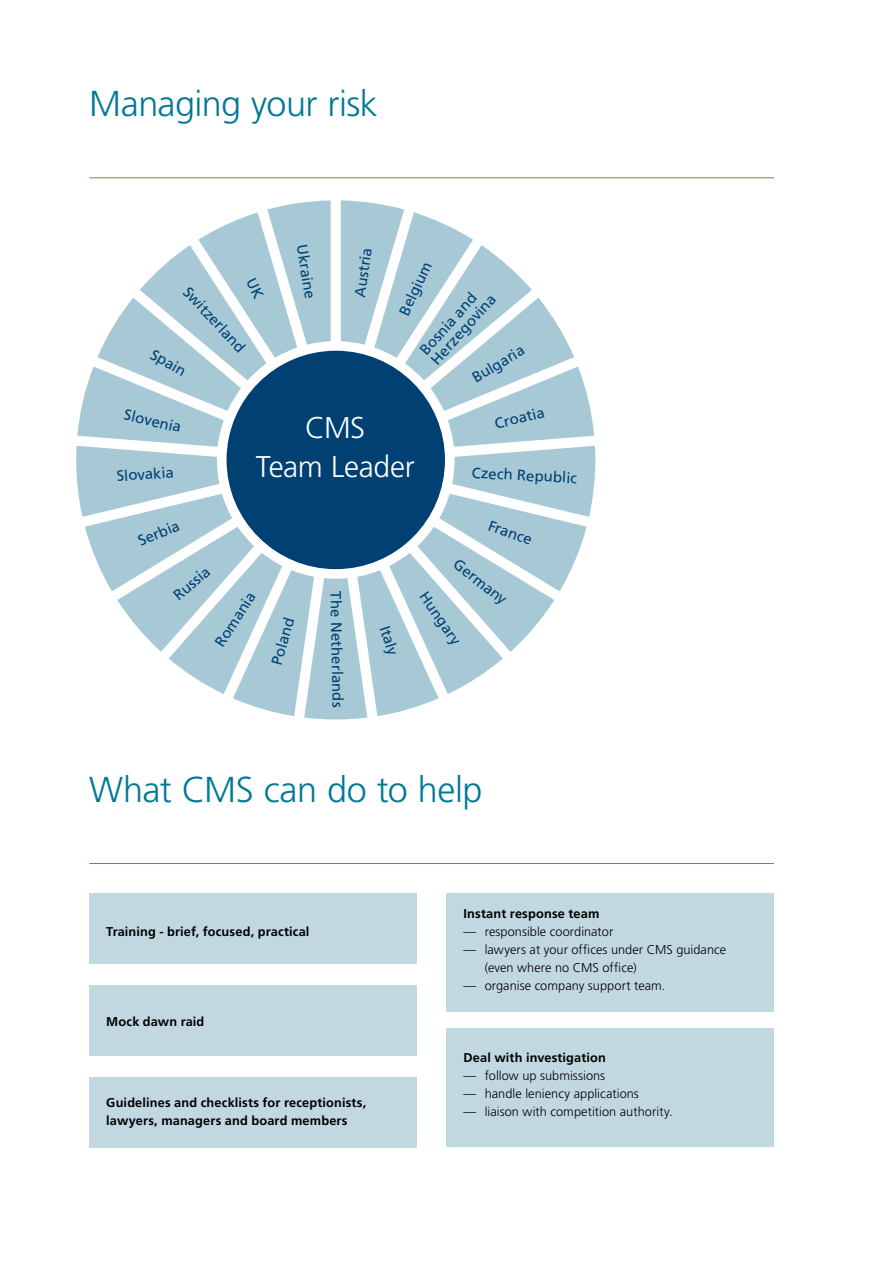
<style>
.page{position:relative;width:893px;height:1263px;background:#fff}
.page>*{position:absolute;margin:0;border:0;box-sizing:border-box;transform-origin:0 0}
._1_1__Heading_with_l{font:300 36px "Frutiger LT Pro";letter-spacing:-.015em;color:#007994}
.t1{font:300 30px "Frutiger LT Pro";letter-spacing:-.015em;color:#fff}
._2_1__Intro__10_14pt{font:15px/15px "Frutiger LT Pro";color:#004072}
.t2{font:300 12.75px/18px "Frutiger LT Pro";letter-spacing:.005em;color:#000}
._3_2__Sub-heading__s{font:700 12.75px/18px "Frutiger LT Pro";letter-spacing:.01em;color:#000}
</style>
<div class="page">
<hr style="left:89px;top:177px;width:685px;height:1px;background:#867465">
<hr style="left:89px;top:863px;width:685px;height:1px;background:#867465">
<div style="left:89px;top:893px;width:328px;height:70px;background:#c1d8e1"></div>
<div style="left:446px;top:893px;width:328px;height:119px;background:#c1d8e1"></div>
<div style="left:446px;top:1028px;width:328px;height:119px;background:#c1d8e1"></div>
<div style="left:89px;top:985px;width:328px;height:71px;background:#c1d8e1"></div>
<div style="left:89px;top:1077px;width:328px;height:70px;background:#c1d8e1"></div>
<svg style="left:76px;top:200px;width:519px;height:519px;fill:#a7c9d6"></svg>
<div style="left:227px;top:351px;width:218px;height:218px;background:#004072;border-radius:50%"></div>
<svg style="left:246px;top:278px;width:18px;height:22px"></svg>
<p class="_1_1__Heading_with_l" style="left:89px;top:83px;width:290px">Managing your risk</p>
<p class="_2_1__Intro__10_14pt" style="left:309px;top:243px;width:56px;rotate:81deg">Ukraine</p>
<p class="_2_1__Intro__10_14pt" style="left:352px;top:296px;width:52px;rotate:-82deg">Austria</p>
<p class="_2_1__Intro__10_14pt" style="left:397px;top:311px;width:59px;rotate:-65deg">Belgium</p>
<p class="_2_1__Intro__10_14pt" style="left:192px;top:284px;width:84px;rotate:47deg">Switzerland</p>
<p class="_2_1__Intro__10_14pt" style="left:155px;top:347px;width:40px;rotate:30deg">Spain</p>
<p class="_2_1__Intro__10_14pt" style="left:126px;top:407px;width:60px;rotate:13deg">Slovenia</p>
<p class="_2_1__Intro__10_14pt" style="left:116px;top:469px;width:59px;rotate:-4deg">Slovakia</p>
<p class="_2_1__Intro__10_14pt" style="left:417px;top:347px;width:90px;rotate:-48deg">Bosnia and<br>Herzegovina</p>
<p class="_2_1__Intro__10_14pt" style="left:470px;top:372px;width:60px;rotate:-31deg">Bulgaria</p>
<p class="_2_1__Intro__10_14pt" style="left:493px;top:416px;width:52px;rotate:-14deg">Croatia</p>
<p class="_2_1__Intro__10_14pt" style="left:472px;top:465px;width:107px;rotate:3deg">Czech Republic</p>
<p class="_2_1__Intro__10_14pt" style="left:491px;top:518px;width:47px;rotate:20deg">France</p>
<p class="_2_1__Intro__10_14pt" style="left:460px;top:556px;width:65px;rotate:38deg">Germany</p>
<p class="t1" style="left:305px;top:411px;width:61px">CMS</p>
<p class="t1" style="left:256px;top:450px;width:160px">Team Leader</p>
<p class="_2_1__Intro__10_14pt" style="left:136px;top:535px;width:45px;rotate:-23deg">Serbia</p>
<p class="_2_1__Intro__10_14pt" style="left:171px;top:591px;width:44px;rotate:-40deg">Russia</p>
<p class="_2_1__Intro__10_14pt" style="left:343px;top:591px;width:118px;rotate:89deg">The Netherlands</p>
<p class="_2_1__Intro__10_14pt" style="left:429px;top:589px;width:62px;rotate:55deg">Hungary</p>
<p class="_2_1__Intro__10_14pt" style="left:212px;top:641px;width:63px;rotate:-57deg">Romania</p>
<p class="_2_1__Intro__10_14pt" style="left:269px;top:662px;width:50px;rotate:-74deg">Poland</p>
<p class="_2_1__Intro__10_14pt" style="left:392px;top:624px;width:32px;rotate:72deg">Italy</p>
<p class="_1_1__Heading_with_l" style="left:89px;top:769px;width:395px">What CMS can do to help</p>
<p class="_3_2__Sub-heading__s" style="left:106px;top:922px;width:205px">Training - brief, focused, practical</p>
<p class="_3_2__Sub-heading__s" style="left:106px;top:1012px;width:100px">Mock dawn raid</p>
<p class="_3_2__Sub-heading__s" style="left:106px;top:1093px;width:261px">Guidelines and checklists for receptionists, lawyers, managers and board members</p>
<p class="_3_2__Sub-heading__s" style="left:463px;top:904px;width:137px">Instant response team</p>
<p class="t2" style="left:463px;top:922px;width:151px">— responsible coordinator</p>
<p class="t2" style="left:485px;top:940px;width:243px;text-indent:-21px">— lawyers at your offices under CMS guidance (even where no CMS office)</p>
<p class="t2" style="left:463px;top:976px;width:203px">— organise company support team.</p>
<p class="_3_2__Sub-heading__s" style="left:463px;top:1048px;width:144px">Deal with investigation</p>
<p class="t2" style="left:463px;top:1066px;width:143px">— follow up submissions</p>
<p class="t2" style="left:463px;top:1084px;width:177px">— handle leniency applications</p>
<p class="t2" style="left:463px;top:1102px;width:211px">— liaison with competition authority.</p>
</div>
